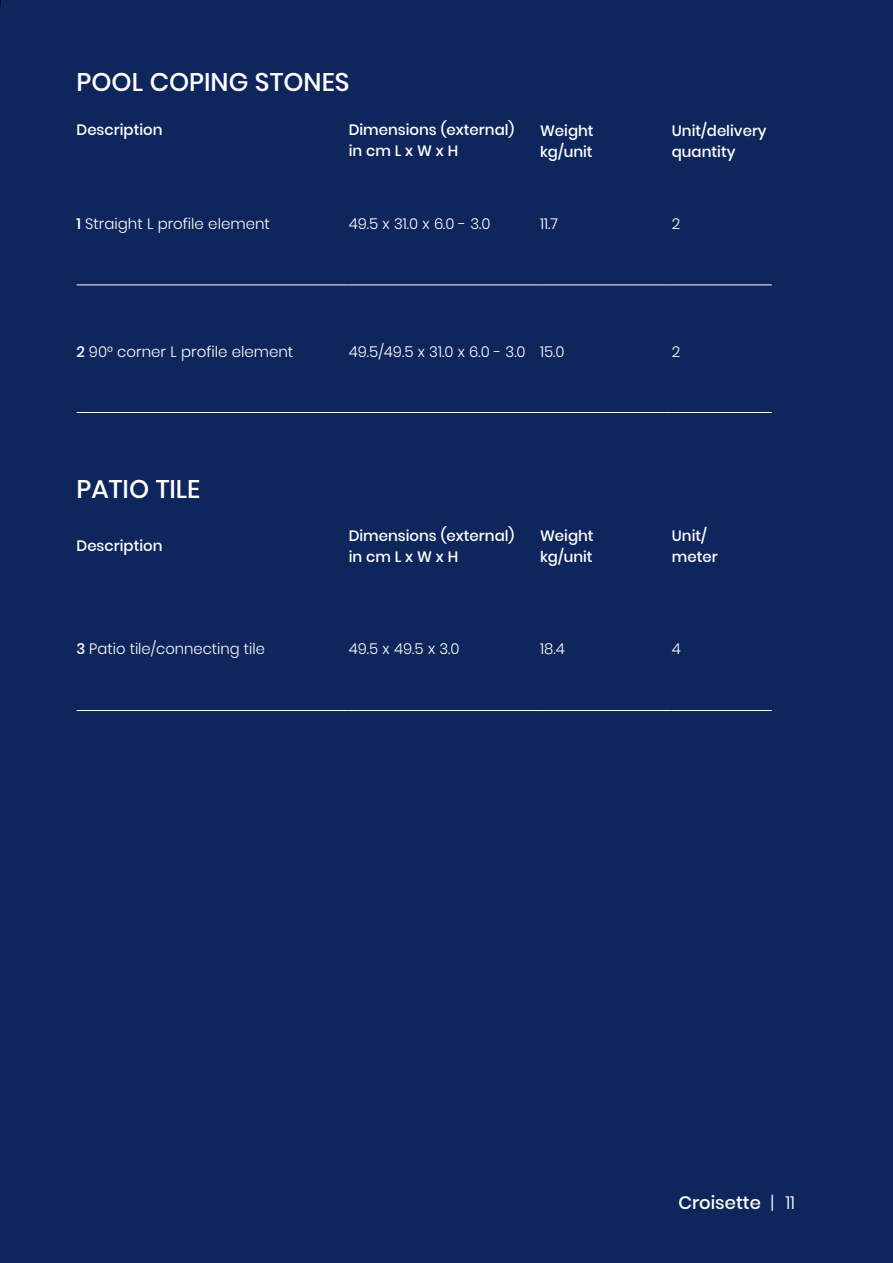
<style>
.page{position:relative;width:893px;height:1263px;background:#0f265c}
.page>*{position:absolute;margin:0;border:0;box-sizing:border-box;transform-origin:0 0}
.t1{font:500 25.5px "Poppins";color:#fff}
.t2{font:500 18px "Poppins";color:#fff}
.t3{font:300 15px "Poppins";color:#fff}
.t4{font:500 15px/21px "Poppins";color:#fff}
.s1{font-weight:500}
.s2{font-weight:300}
</style>
<div class="page">
<hr style="left:77px;top:285px;width:272px;height:1px;background:#fff">
<hr style="left:349px;top:285px;width:191px;height:1px;background:#fff">
<hr style="left:540px;top:285px;width:132px;height:1px;background:#fff">
<hr style="left:672px;top:285px;width:100px;height:1px;background:#fff">
<hr style="left:77px;top:412px;width:272px;height:1px;background:#fff">
<hr style="left:349px;top:412px;width:191px;height:1px;background:#fff">
<hr style="left:540px;top:412px;width:132px;height:1px;background:#fff">
<hr style="left:672px;top:412px;width:100px;height:1px;background:#fff">
<hr style="left:77px;top:710px;width:272px;height:1px;background:#fff">
<hr style="left:349px;top:710px;width:191px;height:1px;background:#fff">
<hr style="left:540px;top:710px;width:132px;height:1px;background:#fff">
<hr style="left:672px;top:710px;width:100px;height:1px;background:#fff">
<h1 class="t1" style="left:77px;top:67px;width:274px">POOL COPING STONES</h1>
<p class="t4" style="left:77px;top:119px;width:88px">Description</p>
<p class="t4" style="left:349px;top:119px;width:167px">Dimensions (external) in cm L x W x H</p>
<p class="t4" style="left:540px;top:121px;width:55px">Weight kg/unit</p>
<p class="t4" style="left:672px;top:121px;width:96px">Unit/delivery quantity</p>
<p class="t3" style="left:77px;top:215px;width:195px"><span class="s1">1</span> Straight L profile element</p>
<p class="t3" style="left:349px;top:215px;width:143px">49.5 x 31.0 x 6.0 - 3.0</p>
<p class="t3" style="left:540px;top:215px;width:19px">11.7</p>
<p class="t3" style="left:672px;top:215px;width:10px">2</p>
<p class="t3" style="left:77px;top:343px;width:218px"><span class="s1">2</span> 90° corner L profile element</p>
<p class="t3" style="left:349px;top:343px;width:217px">49.5/49.5 x 31.0 x 6.0 - 3.0 15.0</p>
<p class="t3" style="left:672px;top:343px;width:10px">2</p>
<h1 class="t1" style="left:77px;top:474px;width:125px">PATIO TILE</h1>
<p class="t4" style="left:77px;top:536px;width:88px">Description</p>
<p class="t4" style="left:349px;top:525px;width:167px">Dimensions (external) in cm L x W x H</p>
<p class="t4" style="left:540px;top:525px;width:55px">Weight kg/unit</p>
<p class="t4" style="left:672px;top:525px;width:47px">Unit/ meter</p>
<p class="t3" style="left:77px;top:640px;width:190px"><span class="s1">3</span> Patio tile/connecting tile</p>
<p class="t3" style="left:349px;top:640px;width:112px">49.5 x 49.5 x 3.0</p>
<p class="t3" style="left:540px;top:640px;width:26px">18.4</p>
<p class="t3" style="left:672px;top:640px;width:11px">4</p>
<p class="t2" style="left:678px;top:1192px;width:118px">Croisette <span class="s2">| 11</span></p>
</div>
